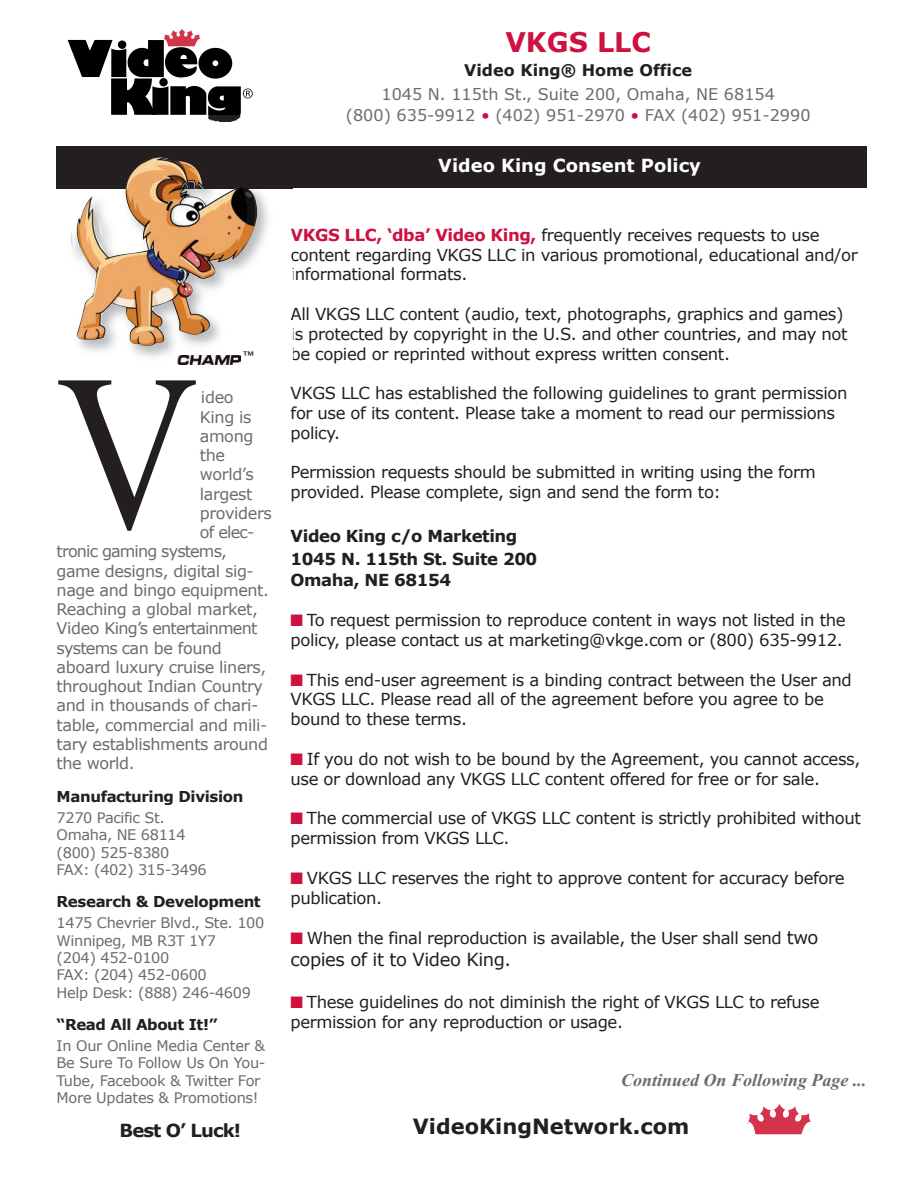
<style>
.page{position:relative;width:918px;height:1188px;background:#fff}
.page>*{position:absolute;margin:0;border:0;box-sizing:border-box;transform-origin:0 0}
.t1{font:222px "Times New Roman";color:#231f20;scale:.88 1}
.t2{font:700 27px "Verdana";color:#cd1141}
.t3{font:700 21px "Verdana";color:#231f20}
.t4{font:italic 700 18px "Times New Roman";color:#6b6b6e}
.t5{font:18px "Verdana";letter-spacing:-.025em;color:#231f20}
.t6{font:700 18px "Verdana";color:#fff}
.t7{font:700 18px "Verdana";letter-spacing:-.05em;color:#231f20}
.t8{font:16.5px/19.8px "Verdana";letter-spacing:-.025em;color:#231f20}
.t9{font:700 16.5px/22.8px "Verdana";letter-spacing:-.025em;color:#231f20}
.t10{font:16.05px "Verdana";letter-spacing:-.025em;color:#6b6b6e}
.t11{font:16.05px/21px "Verdana";color:#6b6b6e;text-align:center}
.t12{font:16.05px "Verdana";letter-spacing:-.05em;color:#6b6b6e}
.t13{font:700 16.05px "Verdana";color:#231f20}
.t14{font:16.05px "Verdana";letter-spacing:-.055em;color:#6b6b6e}
.t15{font:700 15px "Verdana";letter-spacing:-.025em;color:#231f20}
.t16{font:14.55px/17.4px "Verdana";letter-spacing:-.025em;color:#6b6b6e}
.t17{font:12px "Helvetica";color:#231f20;scale:1.11 1}
.s1{color:#cd1141}
.s2{font-weight:700;color:#cd1141}
.s3{font-size:18px}
</style>
<div class="page">
<svg style="left:68px;top:28px;width:185px;height:87px"></svg>
<svg style="left:748px;top:1104px;width:63px;height:31px"></svg>
<div style="left:57px;top:146px;width:810px;height:42px;background:#231f20"></div>
<div style="left:731px;top:1124px;width:18px;height:19px;background:#fff"></div>
<img style="left:56px;top:146px;width:236px;height:212px">
<img style="left:208px;top:115px;width:33px;height:7px">
<img style="left:57px;top:146px;width:235px;height:42px">
<img style="left:177px;top:346px;width:66px;height:19px">
<img style="left:71px;top:157px;width:186px;height:189px">
<h2 class="t2" style="left:505px;top:25px;width:147px">VKGS LLC</h2>
<p class="t13" style="left:464px;top:60px;width:229px">Video King® Home Office</p>
<p class="t11" style="left:346px;top:83px;width:466px">1045 N. 115th St., Suite 200, Omaha, NE 68154<br>(800) 635-9912 <span class="s1">•</span> (402) 951-2970 <span class="s1">•</span> FAX (402) 951-2990</p>
<p class="t6" style="left:438px;top:154px;width:264px">Video King Consent Policy</p>
<p class="t17" style="left:242px;top:349px;width:14px">™</p>
<h1 class="t1" style="left:57px;top:321px;width:162px">V</h1>
<p class="t10" style="left:201px;top:387px;width:34px">ideo</p>
<p class="t10" style="left:200px;top:406px;width:53px">King is</p>
<p class="t10" style="left:200px;top:426px;width:55px">among</p>
<p class="t10" style="left:200px;top:445px;width:27px">the</p>
<p class="t10" style="left:200px;top:464px;width:55px">world’s</p>
<p class="t10" style="left:200px;top:483px;width:54px">largest</p>
<p class="t10" style="left:200px;top:503px;width:73px">providers</p>
<p class="t10" style="left:200px;top:522px;width:56px">of elec-</p>
<p class="t14" style="left:57px;top:541px;width:172px">tronic gaming systems,</p>
<p class="t10" style="left:57px;top:561px;width:199px">game designs, digital sig-</p>
<p class="t10" style="left:57px;top:580px;width:214px">nage and bingo equipment.</p>
<p class="t10" style="left:57px;top:599px;width:203px">Reaching a global market,</p>
<p class="t12" style="left:57px;top:618px;width:202px">Video King’s entertainment</p>
<p class="t12" style="left:57px;top:638px;width:167px">systems can be found</p>
<p class="t10" style="left:57px;top:657px;width:211px">aboard luxury cruise liners,</p>
<p class="t10" style="left:57px;top:676px;width:208px">throughout Indian Country</p>
<p class="t10" style="left:57px;top:695px;width:203px">and in thousands of chari-</p>
<p class="t10" style="left:57px;top:715px;width:212px">table, commercial and mili-</p>
<p class="t10" style="left:57px;top:734px;width:213px">tary establishments around</p>
<p class="t10" style="left:57px;top:753px;width:80px">the world.</p>
<p class="t15" style="left:57px;top:787px;width:188px">Manufacturing Division</p>
<p class="t16" style="left:57px;top:808px;width:152px">7270 Pacific St.<br>Omaha, NE 68114 (800) 525-8380<br>FAX: (402) 315-3496</p>
<p class="t15" style="left:57px;top:892px;width:206px">Research &amp; Development</p>
<p class="t16" style="left:57px;top:914px;width:209px">1475 Chevrier Blvd., Ste. 100<br>Winnipeg, MB R3T 1Y7<br>(204) 452-0100<br>FAX: (204) 452-0600<br>Help Desk: (888) 246-4609</p>
<p class="t15" style="left:57px;top:1015px;width:162px">“Read All About It!”</p>
<p class="t16" style="left:57px;top:1036px;width:210px">In Our Online Media Center &amp;<br>Be Sure To Follow Us On You-<br>Tube, Facebook &amp; Twitter For<br>More Updates &amp; Promotions!</p>
<p class="t7" style="left:120px;top:1119px;width:123px">Best O’ Luck!</p>
<p class="t8" style="left:291px;top:224px;width:569px"><span class="s2">VKGS LLC, ‘dba’ Video King,</span> frequently receives requests to use content regarding VKGS LLC in various promotional, educational and/or informational formats.</p>
<p class="t8" style="left:291px;top:304px;width:559px">All VKGS LLC content (audio, text, photographs, graphics and games) is protected by copyright in the U.S. and other countries, and may not be copied or reprinted without express written consent.</p>
<p class="t8" style="left:291px;top:383px;width:558px">VKGS LLC has established the following guidelines to grant permission for use of its content. Please take a moment to read our permissions policy.</p>
<p class="t8" style="left:291px;top:462px;width:527px">Permission requests should be submitted in writing using the form provided. Please complete, sign and send the form to:</p>
<p class="t9" style="left:291px;top:524px;width:248px">Video King c/o Marketing<br>1045 N. 115th St. Suite 200</p>
<p class="t9" style="left:291px;top:569px;width:162px">Omaha, NE 68154</p>
<p class="t8" style="left:291px;top:610px;width:557px"><span class="s1">■</span> To request permission to reproduce content in ways not listed in the policy, please contact us at marketing@vkge.com or (800) 635-9912.</p>
<p class="t8" style="left:291px;top:669px;width:563px"><span class="s1">■</span> This end-user agreement is a binding contract between the User and<br>VKGS LLC. Please read all of the agreement before you agree to be bound to these terms.</p>
<p class="t8" style="left:291px;top:748px;width:571px"><span class="s1">■</span> If you do not wish to be bound by the Agreement, you cannot access, use or download any VKGS LLC content offered for free or for sale.</p>
<p class="t8" style="left:291px;top:808px;width:572px"><span class="s1">■</span> The commercial use of VKGS LLC content is strictly prohibited without permission from VKGS LLC.</p>
<p class="t8" style="left:291px;top:867px;width:556px"><span class="s1">■</span> VKGS LLC reserves the right to approve content for accuracy before publication.</p>
<p class="t8" style="left:291px;top:928px;width:529px"><span class="s1">■</span> When the final reproduction is available, the User shall send <span class="s3">two</span></p>
<p class="t5" style="left:291px;top:948px;width:222px">copies of it to Video King.</p>
<p class="t8" style="left:291px;top:992px;width:531px"><span class="s1">■</span> These guidelines do not diminish the right of VKGS LLC to refuse permission for any reproduction or usage.</p>
<p class="t4" style="left:621px;top:1069px;width:247px">Continued On Following Page ...</p>
<p class="t3" style="left:413px;top:1113px;width:278px">VideoKingNetwork.com</p>
</div>
